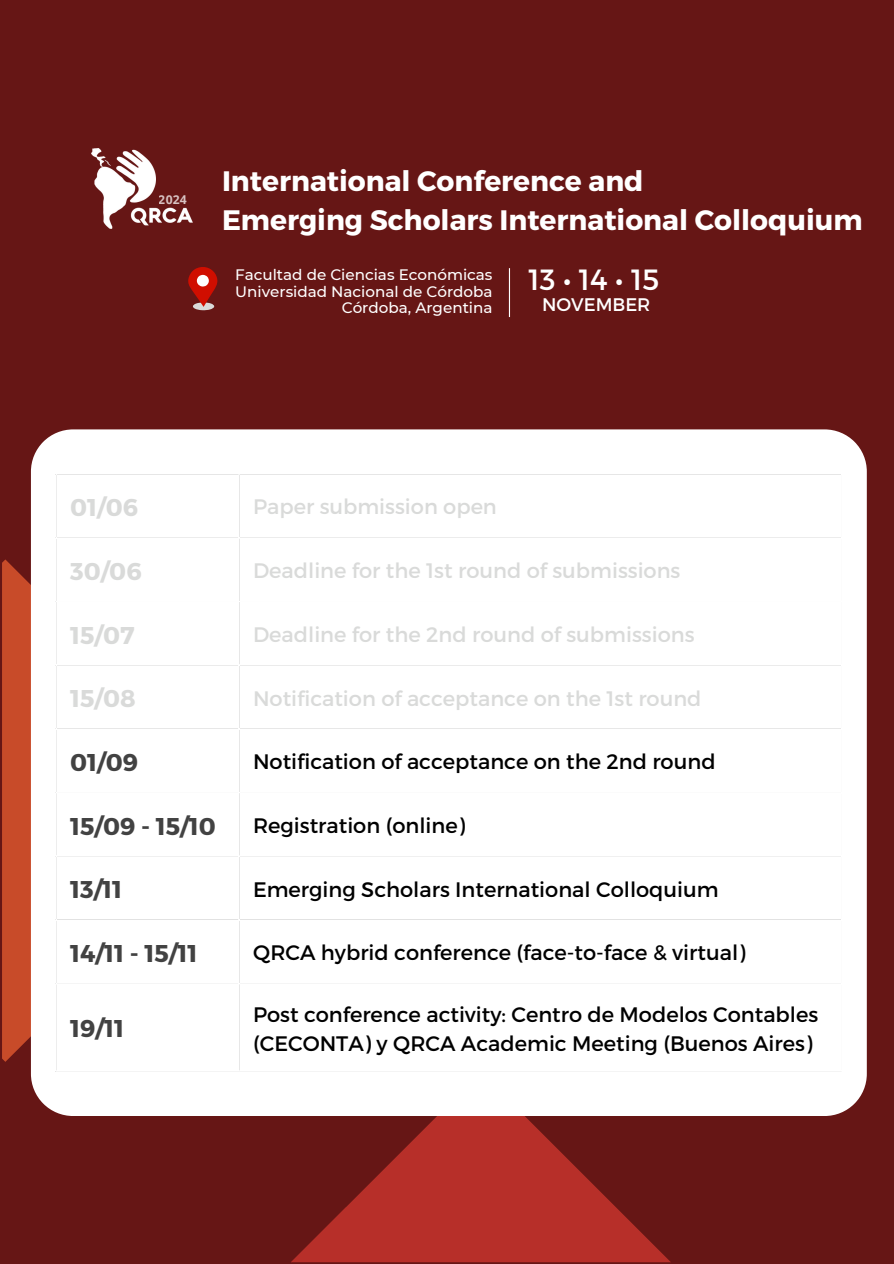
<style>
.page{position:relative;width:894px;height:1264px;background:#fff}
.page>*{position:absolute;margin:0;border:0;box-sizing:border-box;transform-origin:0 0}
.t1{font:29.25px "Montserrat";color:#fff}
.t2{font:700 28.05px/38.8px "Montserrat";color:#fff}
.t3{font:700 24.3px "Montserrat";color:#424242}
.t4{font:700 24.3px "Montserrat";color:#d9dad9}
.t5{font:21px/29px "Montserrat";color:#000}
.t6{font:21px "Montserrat";color:#d9dad9}
.t7{font:18.15px "Montserrat";color:#fff}
.t8{font:500 15.15px/16.5px "Montserrat";color:#fff;text-align:right}
.t9{font:700 12.15px "Open Sans";color:#fff}
</style>
<div class="page">
<div style="left:0;top:0;width:893px;height:1263px;background:#661615"></div>
<svg style="left:2px;top:559px;width:29px;height:502px;background:#c34828"></svg>
<svg style="left:291px;top:1115px;width:379px;height:147px;fill:#b72f29"></svg>
<div style="left:31px;top:429px;width:835px;height:686px;background:#fff"></div>
<hr style="left:56px;top:474px;width:1px;height:596px;background:#fff">
<hr style="left:239px;top:474px;width:1px;height:596px;background:#fff">
<hr style="left:840px;top:474px;width:1px;height:596px;background:#fff">
<hr style="left:56px;top:473px;width:785px;height:1px;background:#fff">
<hr style="left:56px;top:537px;width:785px;height:1px;background:#fff">
<hr style="left:56px;top:601px;width:785px;height:1px;background:#fff">
<hr style="left:56px;top:664px;width:785px;height:1px;background:#fff">
<hr style="left:56px;top:728px;width:785px;height:1px;background:#fff">
<hr style="left:56px;top:792px;width:785px;height:1px;background:#fff">
<hr style="left:56px;top:855px;width:785px;height:1px;background:#fff">
<hr style="left:56px;top:919px;width:785px;height:1px;background:#fff">
<hr style="left:56px;top:983px;width:785px;height:1px;background:#fff">
<hr style="left:56px;top:1070px;width:785px;height:1px;background:#fff">
<img style="left:91px;top:149px;width:64px;height:79px">
<img style="left:130px;top:205px;width:63px;height:23px">
<svg style="left:188px;top:267px;width:29px;height:43px"></svg>
<hr style="left:508px;top:268px;width:2px;height:49px;background:#fff">
<p class="t9" style="left:159px;top:191px;width:29px">2024</p>
<p class="t2" style="left:222px;top:160px;width:642px">International Conference and<br>Emerging Scholars International Colloquium</p>
<p class="t8" style="left:235px;top:266px;width:259px">Facultad de Ciencias Económicas<br>Universidad Nacional de Córdoba<br>Córdoba, Argentina</p>
<p class="t1" style="left:528px;top:260px;width:132px">13•14•15</p>
<p class="t7" style="left:542px;top:293px;width:110px">NOVEMBER</p>
<p class="t4" style="left:70px;top:491px;width:69px">01/06</p>
<p class="t6" style="left:253px;top:493px;width:245px">Paper submission open</p>
<p class="t4" style="left:70px;top:555px;width:73px">30/06</p>
<p class="t6" style="left:253px;top:557px;width:429px">Deadline for the 1st round of submissions</p>
<h1 class="t4" style="left:70px;top:619px;width:66px">15/07</h1>
<h4 class="t6" style="left:253px;top:620px;width:443px">Deadline for the 2nd round of submissions</h4>
<h2 class="t4" style="left:70px;top:682px;width:67px">15/08</h2>
<h3 class="t6" style="left:253px;top:684px;width:450px">Notification of acceptance on the 1st round</h3>
<p class="t3" style="left:70px;top:746px;width:69px">01/09</p>
<p class="t5" style="left:253px;top:746px;width:464px">Notification of acceptance on the 2nd round</p>
<p class="t3" style="left:70px;top:810px;width:147px">15/09 - 15/10</p>
<p class="t5" style="left:253px;top:810px;width:213px">Registration (online)</p>
<p class="t3" style="left:70px;top:873px;width:54px">13/11</p>
<p class="t5" style="left:253px;top:873px;width:467px">Emerging Scholars International Colloquium</p>
<p class="t3" style="left:70px;top:937px;width:129px">14/11 - 15/11</p>
<p class="t5" style="left:253px;top:937px;width:493px">QRCA hybrid conference (face-to-face &amp; virtual)</p>
<p class="t3" style="left:70px;top:1012px;width:55px">19/11</p>
<p class="t5" style="left:253px;top:998px;width:566px">Post conference activity: Centro de Modelos Contables (CECONTA) y QRCA Academic Meeting (Buenos Aires)</p>
</div>
